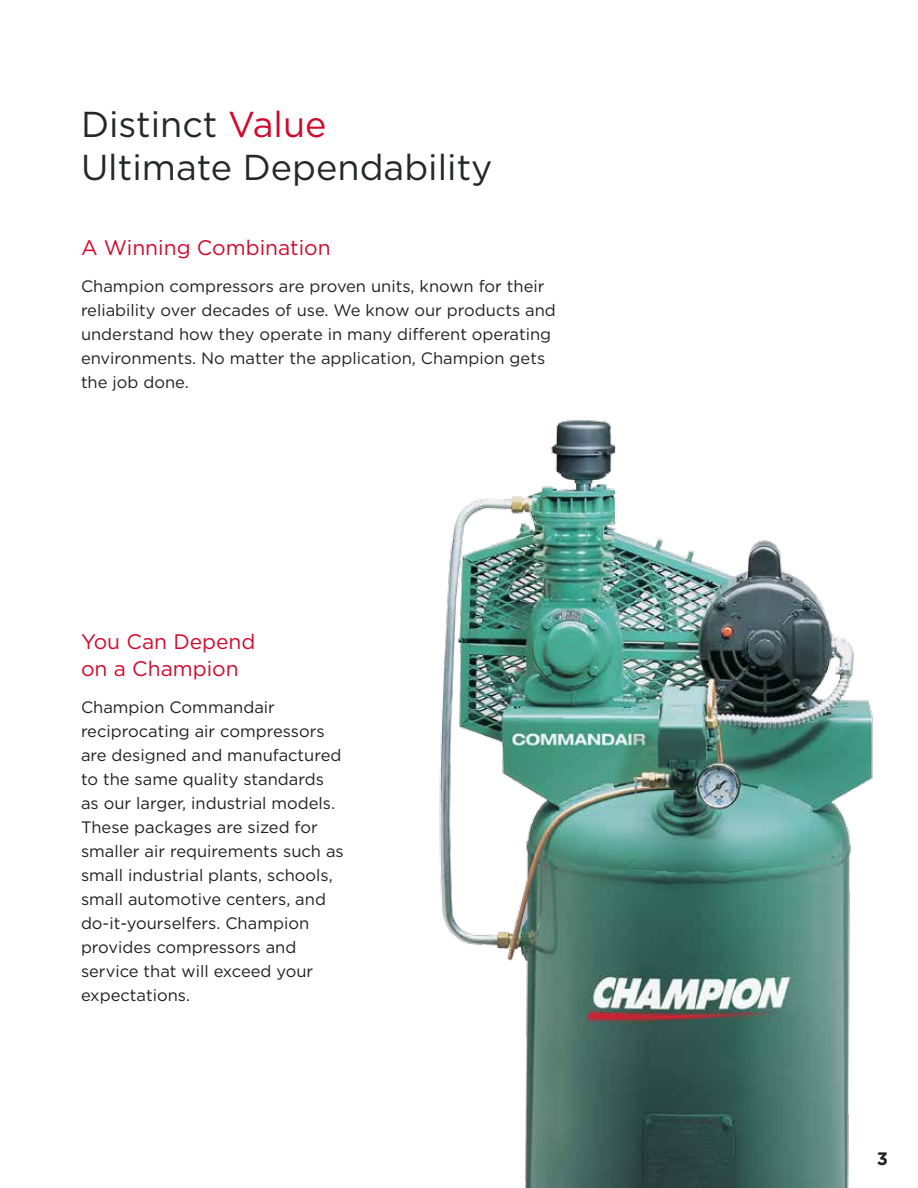
<style>
.page{position:relative;width:918px;height:1188px;background:#fff}
.page>*{position:absolute;margin:0;border:0;box-sizing:border-box;transform-origin:0 0}
.t1{font:36px/43.5px "Gotham";color:#262729}
.t2{font:21px/27px "Gotham";color:#cf0a2c}
.t3{font:700 18px "Gotham";color:#231f20}
.t4{font:16.5px/24px "Gotham";color:#231f20}
.s1{color:#cf0a2c}
</style>
<div class="page">
<img style="left:439px;top:420px;width:434px;height:768px">
<h1 class="t1" style="left:81px;top:102px;width:413px">Distinct <span class="s1">Value<br></span>Ultimate Dependability</h1>
<p class="t2" style="left:81px;top:233px;width:251px">A Winning Combination</p>
<p class="t4" style="left:81px;top:274px;width:476px">Champion compressors are proven units, known for their reliability over decades of use. We know our products and understand how they operate in many different operating environments. No matter the application, Champion gets the job done.</p>
<p class="t2" style="left:81px;top:627px;width:176px">You Can Depend on a Champion</p>
<p class="t4" style="left:81px;top:695px;width:264px">Champion Commandair reciprocating air compressors are designed and manufactured to the same quality standards as our larger, industrial models.<br>These packages are sized for smaller air requirements such as small industrial plants, schools, small automotive centers, and do-it-yourselfers. Champion provides compressors and service that will exceed your expectations.</p>
<p class="t3" style="left:877px;top:1147px;width:13px">3</p>
</div>
